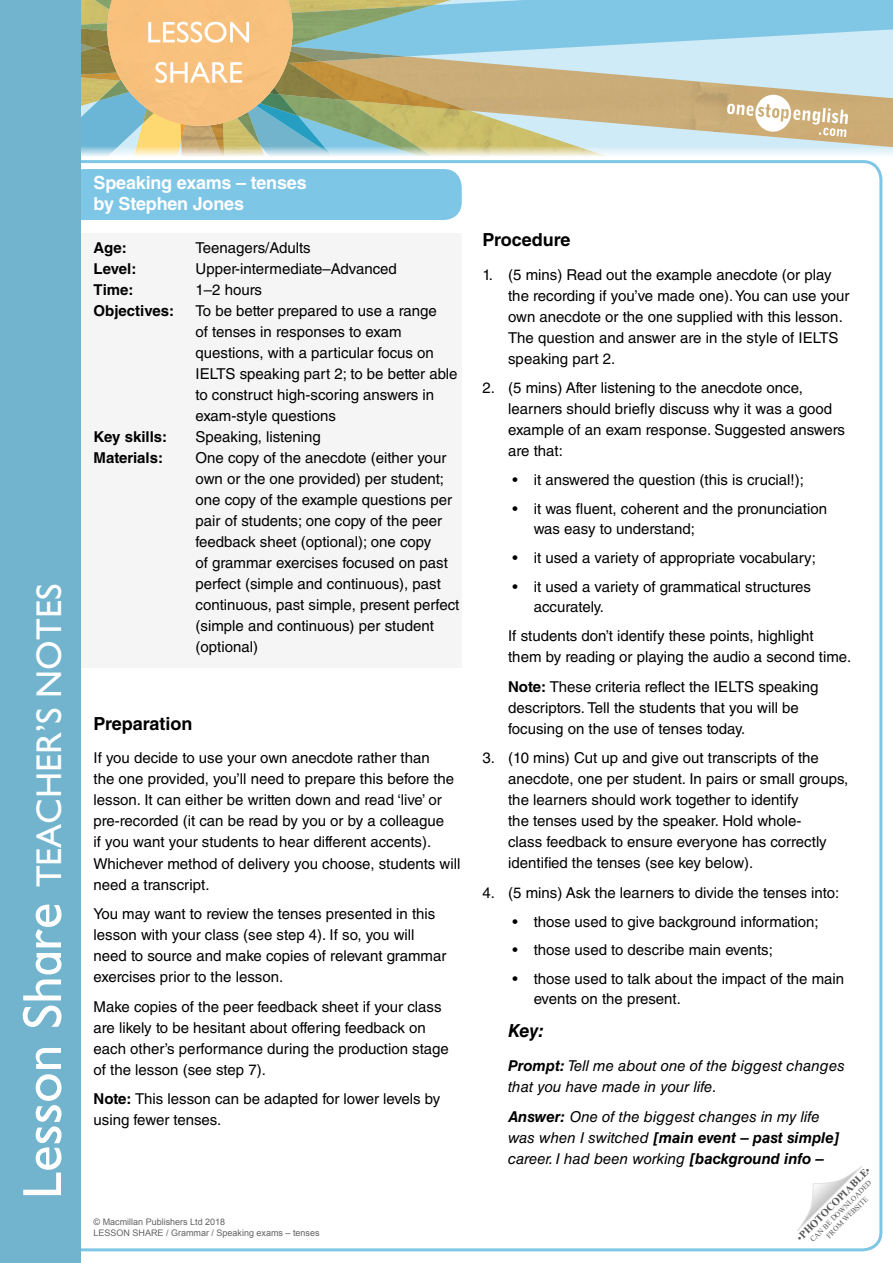
<style>
.page{position:relative;width:893px;height:1263px;background:#fff}
.page>*{position:absolute;margin:0;border:0;box-sizing:border-box;transform-origin:0 0}
.t1{font:36px "Gill Infant";color:#fff}
.t2{font:30px/40.2px "Gill Infant";color:#fff}
.t3{font:700 18px/21px "Helvetica LT Std";letter-spacing:-.01em;color:#fff}
.Title_L1{font:700 18px "Helvetica LT Std";color:#000}
.Title_L1-2{font:italic 700 18px "Helvetica LT Std";color:#000}
.bullet_list__1{font:15px/21px "Helvetica LT Std";color:#000}
.boxout{font:15px/21px "Helvetica LT Std";color:#000}
.bullet_list__1-2{font:italic 15px/21px "Helvetica LT Std";color:#000}
.boxout-2{font:700 15px "Helvetica LT Std";color:#000}
.t4{font:700 10.5px "Times New Roman";color:#565655}
.t5{font:9px/10.8px "Arial";color:#636362}
.t6{font:7.5px/9px "Times New Roman";color:#565655;text-align:center}
.s1{font-size:55.35px}
.s2{font-weight:700}
.s3{font-weight:400}
</style>
<div class="page">
<div style="left:66px;top:169px;width:396px;height:51px;background:#7ec6e6;border-radius:18px"></div>
<svg style="left:797px;top:1166px;width:65px;height:65px"></svg>
<div style="left:81px;top:233px;width:380px;height:434px;background:#f5f5f5"></div>
<div style="left:0;top:0;width:81px;height:1263px;background:#72b4ce"></div>
<svg style="left:81px;top:0;width:812px;height:156px;background:#bcc3aa"></svg>
<h2 class="t2" style="left:146px;top:13px;width:107px">LESSON<br>SHARE</h2>
<h1 class="t1" style="left:28px;top:1199px;width:617px;rotate:-90deg"><span class="s1">Lesson Share</span> TEACHER’S NOTES</h1>
<p class="t3" style="left:94px;top:172px;width:215px">Speaking exams – tenses by Stephen Jones</p>
<p class="boxout-2" style="left:94px;top:239px;width:35px">Age:</p>
<p class="boxout" style="left:196px;top:238px;width:117px">Teenagers/Adults</p>
<p class="boxout-2" style="left:94px;top:260px;width:44px">Level:</p>
<p class="boxout" style="left:196px;top:259px;width:203px">Upper-intermediate–Advanced</p>
<p class="boxout-2" style="left:94px;top:281px;width:42px">Time:</p>
<p class="boxout" style="left:196px;top:280px;width:68px">1–2 hours</p>
<p class="boxout-2" style="left:94px;top:302px;width:82px">Objectives:</p>
<p class="boxout" style="left:196px;top:301px;width:263px">To be better prepared to use a range<br>of tenses in responses to exam questions, with a particular focus on IELTS speaking part 2; to be better able to construct high-scoring answers in exam-style questions</p>
<p class="boxout-2" style="left:94px;top:428px;width:75px">Key skills:</p>
<p class="boxout" style="left:196px;top:427px;width:127px">Speaking, listening</p>
<p class="boxout-2" style="left:94px;top:449px;width:71px">Materials:</p>
<p class="boxout" style="left:196px;top:448px;width:265px">One copy of the anecdote (either your own or the one provided) per student; one copy of the example questions per pair of students; one copy of the peer feedback sheet (optional); one copy<br>of grammar exercises focused on past perfect (simple and continuous), past continuous, past simple, present perfect (simple and continuous) per student (optional)</p>
<p class="Title_L1" style="left:94px;top:712px;width:100px">Preparation</p>
<p class="bullet_list__1" style="left:94px;top:748px;width:368px">If you decide to use your own anecdote rather than<br>the one provided, you’ll need to prepare this before the lesson. It can either be written down and read ‘live’ or pre-recorded (it can be read by you or by a colleague<br>if you want your students to hear different accents).<br>Whichever method of delivery you choose, students will need a transcript.</p>
<p class="bullet_list__1" style="left:94px;top:903px;width:354px">You may want to review the tenses presented in this lesson with your class (see step 4). If so, you will need to source and make copies of relevant grammar exercises prior to the lesson.</p>
<p class="bullet_list__1" style="left:94px;top:996px;width:357px">Make copies of the peer feedback sheet if your class are likely to be hesitant about offering feedback on each other’s performance during the production stage of the lesson (see step 7).</p>
<p class="bullet_list__1" style="left:94px;top:1088px;width:348px"><span class="s2">Note:</span> This lesson can be adapted for lower levels by using fewer tenses.</p>
<p class="t5" style="left:94px;top:1217px;width:228px">© Macmillan Publishers Ltd 2018<br>LESSON SHARE / Grammar / Speaking exams – tenses</p>
<p class="Title_L1" style="left:483px;top:229px;width:89px">Procedure</p>
<p class="bullet_list__1" style="left:508px;top:264px;width:343px;text-indent:-26px">1. (5 mins) Read out the example anecdote (or play the recording if you’ve made one). You can use your own anecdote or the one supplied with this lesson.<br>The question and answer are in the style of IELTS speaking part 2.</p>
<p class="bullet_list__1" style="left:508px;top:377px;width:338px;text-indent:-26px">2. (5 mins) After listening to the anecdote once, learners should briefly discuss why it was a good example of an exam response. Suggested answers are that:</p>
<p class="boxout" style="left:512px;top:469px;width:293px">• it answered the question (this is crucial!);</p>
<p class="boxout" style="left:534px;top:498px;width:295px;line-height:20.2px;text-indent:-21px">• it was fluent, coherent and the pronunciation was easy to understand;</p>
<p class="boxout" style="left:512px;top:547px;width:305px">• it used a variety of appropriate vocabulary;</p>
<p class="boxout" style="left:534px;top:576px;width:279px;line-height:20.2px;text-indent:-21px">• it used a variety of grammatical structures accurately.</p>
<p class="bullet_list__1" style="left:508px;top:625px;width:345px">If students don’t identify these points, highlight<br>them by reading or playing the audio a second time.</p>
<p class="bullet_list__1" style="left:508px;top:676px;width:312px"><span class="s2">Note:</span> These criteria reflect the IELTS speaking descriptors. Tell the students that you will be focusing on the use of tenses today.</p>
<p class="bullet_list__1" style="left:508px;top:747px;width:342px;text-indent:-26px">3. (10 mins) Cut up and give out transcripts of the anecdote, one per student. In pairs or small groups, the learners should work together to identify<br>the tenses used by the speaker. Hold whole-<br>class feedback to ensure everyone has correctly identified the tenses (see key below).</p>
<p class="bullet_list__1" style="left:483px;top:882px;width:358px">4. (5 mins) Ask the learners to divide the tenses into:</p>
<p class="boxout" style="left:512px;top:911px;width:308px">• those used to give background information;</p>
<p class="boxout" style="left:512px;top:939px;width:262px">• those used to describe main events;</p>
<p class="boxout" style="left:534px;top:969px;width:312px;line-height:20.2px;text-indent:-21px">• those used to talk about the impact of the main events on the present.</p>
<p class="Title_L1-2" style="left:508px;top:1020px;width:38px">Key:</p>
<p class="bullet_list__1-2" style="left:508px;top:1055px;width:338px"><span class="s2">Prompt:</span> Tell me about one of the biggest changes that you have made in your life.</p>
<p class="bullet_list__1-2" style="left:508px;top:1106px;width:333px"><span class="s2">Answer:</span> One of the biggest changes in my life was when I switched <span class="s2">[main event – past simple] </span>career. I had been working <span class="s2">[background info –</span></p>
<p class="t4" style="left:793px;top:1234px;width:101px;rotate:-45deg"><span class="s3">•</span>PHOTOCOPIABLE<span class="s3">•</span></p>
<p class="t6" style="left:808px;top:1237px;width:85px;rotate:-45deg">CAN BE DOWNLOADED<br>FROM WEBSITE</p>
</div>
